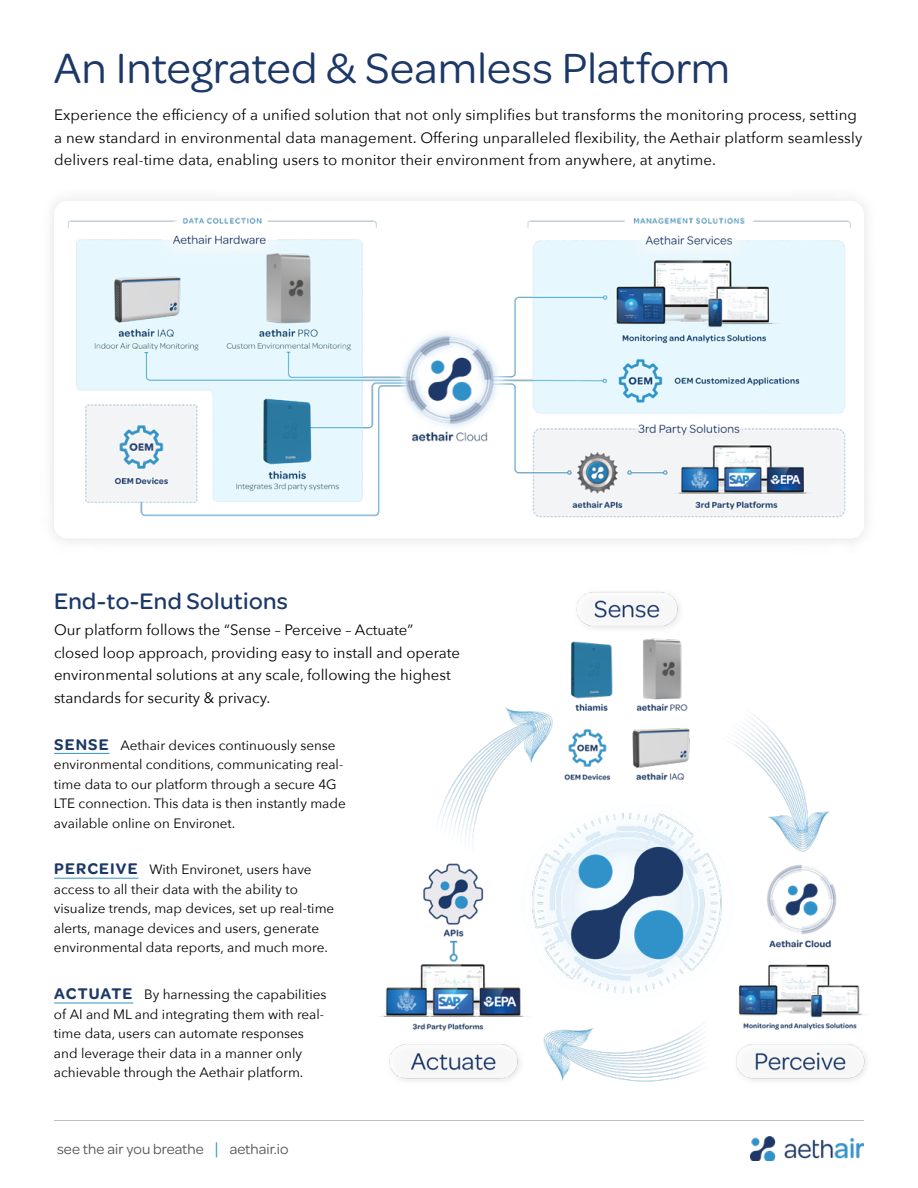
<style>
.page{position:relative;width:918px;height:1188px;background:#fff}
.page>*{position:absolute;margin:0;border:0;box-sizing:border-box;transform-origin:0 0}
.t1{font:45px "Omnes VF";letter-spacing:.005em;color:#1c3868}
.t2{font:500 24px "Omnes";letter-spacing:.015em;color:#1c3868}
.t3{font:15px/22.5px "Avenir Next";letter-spacing:.01em;color:#000}
.t4{font:15px "Omnes VF";letter-spacing:.005em;color:#58595b}
.t5{font:13.5px/19.5px "Avenir Next";color:#000}
.s1{font-family:"Omnes";font-weight:600;font-size:16.5px;color:#1c3868}
.s2{font-size:18px;color:#3193c9}
</style>
<div class="page">
<img style="left:751px;top:1136px;width:113px;height:25px">
<hr style="left:54px;top:1120px;width:810px;height:1px;background:#bfbfbf">
<hr style="left:54px;top:753px;width:56px;height:1px;background:#3193c9">
<hr style="left:54px;top:878px;width:85px;height:1px;background:#3193c9">
<hr style="left:54px;top:1003px;width:79px;height:1px;background:#3193c9">
<img style="left:67px;top:217px;width:784px;height:301px">
<img style="left:380px;top:592px;width:487px;height:490px">
<h1 class="t1" style="left:54px;top:38px;width:678px">An Integrated &amp; Seamless Platform</h1>
<p class="t3" style="left:54px;top:103px;width:810px">Experience the efficiency of a unified solution that not only simplifies but transforms the monitoring process, setting a new standard in environmental data management. Offering unparalleled flexibility, the Aethair platform seamlessly delivers real-time data, enabling users to monitor their environment from anywhere, at anytime.</p>
<h2 class="t2" style="left:54px;top:584px;width:236px">End-to-End Solutions</h2>
<p class="t3" style="left:54px;top:618px;width:408px">Our platform follows the “Sense – Perceive – Actuate” closed loop approach, providing easy to install and operate environmental solutions at any scale, following the highest standards for security &amp; privacy.</p>
<p class="t5" style="left:54px;top:735px;width:293px"><span class="s1">SENSE</span> Aethair devices continuously sense environmental conditions, communicating real&shy;time data to our platform through a secure 4G LTE connection. This data is then instantly made available online on Environet.</p>
<p class="t5" style="left:54px;top:859px;width:282px"><span class="s1">PERCEIVE</span> With Environet, users have access to all their data with the ability to visualize trends, map devices, set up real-time alerts, manage devices and users, generate environmental data reports, and much more.</p>
<p class="t5" style="left:54px;top:984px;width:274px"><span class="s1">ACTUATE</span> By harnessing the capabilities of AI and ML and integrating them with real&shy;time data, users can automate responses and leverage their data in a manner only achievable through the Aethair platform.</p>
<p class="t4" style="left:57px;top:1138px;width:233px">see the air you breathe <span class="s2">|</span> aethair.io</p>
</div>
